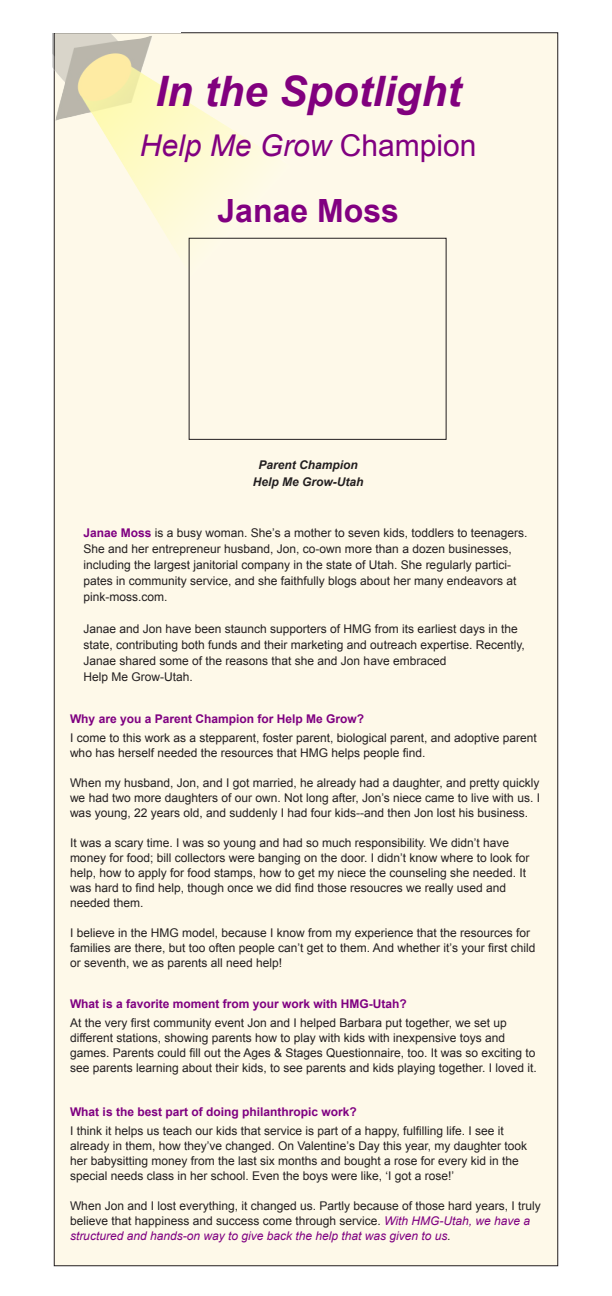
<style>
.page{position:relative;width:612px;height:1296px;background:#fff}
.page>*{position:absolute;margin:0;border:0;box-sizing:border-box;transform-origin:0 0}
.t1{font:italic 700 42px "Arial";color:#81007e}
.t2{font:700 32px "Arial";color:#810081}
.t3{font:italic 30px "Arial";color:#810081}
.t4{font:12px/15px "Arial";color:#231f20}
.t5{font:700 12px "Arial";color:#7f0081}
.t6{font:italic 700 12px "Arial";color:#231f20}
.s1{font-style:normal}
.s2{font-weight:700;color:#7f0081}
.s3{font-style:italic;color:#7f0081}
.s4{font-style:italic}
</style>
<div class="page">
<div style="left:54px;top:33px;width:504px;height:1233px;background:#fef9e9"></div>
<img style="left:52px;top:32px;width:238px;height:245px">
<div style="left:189px;top:238px;width:257px;height:202px;border:1px solid #231f20"></div>
<p class="t1" style="left:155px;top:64px;width:307px">In the Spotlight</p>
<p class="t3" style="left:140px;top:126px;width:338px">Help Me Grow <span class="s1">Champion</span></p>
<p class="t2" style="left:218px;top:189px;width:183px">Janae Moss</p>
<p class="t6" style="left:259px;top:457px;width:101px">Parent Champion</p>
<p class="t6" style="left:253px;top:474px;width:112px">Help Me Grow-Utah</p>
<p class="t4" style="left:84px;top:525px;width:446px;line-height:16px"><span class="s2">Janae Moss</span> is a busy woman. She’s a mother to seven kids, toddlers to teenagers.<br>She and her entrepreneur husband, Jon, co-own more than a dozen businesses, including the largest janitorial company in the state of Utah. She regularly partici&shy;pates in community service, and she faithfully blogs about her many endeavors at pink-moss.com.</p>
<p class="t4" style="left:84px;top:621px;width:443px;line-height:16px">Janae and Jon have been staunch supporters of HMG from its earliest days in the state, contributing both funds and their marketing and outreach expertise. Recently, Janae shared some of the reasons that she and Jon have embraced<br>Help Me Grow-Utah.</p>
<p class="t5" style="left:70px;top:711px;width:296px">Why are you a Parent Champion for Help Me Grow?</p>
<p class="t4" style="left:70px;top:730px;width:468px">I come to this work as a stepparent, foster parent, biological parent, and adoptive parent who has herself needed the resources that HMG helps people find.</p>
<p class="t4" style="left:70px;top:775px;width:472px;text-align:justify">When my husband, Jon, and I got married, he already had a daughter, and pretty quickly we had two more daughters of our own. Not long after, Jon’s niece came to live with us. I was young, 22 years old, and suddenly I had four kids--and then Jon lost his business.</p>
<p class="t4" style="left:70px;top:835px;width:461px">It was a scary time. I was so young and had so much responsibility. We didn’t have money for food; bill collectors were banging on the door. I didn’t know where to look for help, how to apply for food stamps, how to get my niece the counseling she needed. It was hard to find help, though once we did find those resoucres we really used and needed them.</p>
<p class="t4" style="left:70px;top:925px;width:467px">I believe in the HMG model, because I know from my experience that the resources for families are there, but too often people can’t get to them. And whether it’s your first child or seventh, we as parents all need help!</p>
<p class="t5" style="left:70px;top:996px;width:338px">What is a favorite moment from your work with HMG-Utah?</p>
<p class="t4" style="left:70px;top:1015px;width:468px">At the very first community event Jon and I helped Barbara put together, we set up different stations, showing parents how to play with kids with inexpensive toys and games. Parents could fill out the Ages &amp; Stages Questionnaire, too. It was so exciting to see parents learning about their kids, to see parents and kids playing together. I loved it.</p>
<p class="t5" style="left:70px;top:1104px;width:288px">What is the best part of doing philanthropic work?</p>
<p class="t4" style="left:70px;top:1123px;width:459px">I think it helps us teach our kids that service is part of a happy, fulfilling life. I see it already in them, how they’ve changed. On Valentine’s Day this year, my daughter took her babysitting money from the last six months and bought a rose for every kid in the special needs class in her school. Even the boys were like, ‘I got a rose!’</p>
<p class="t4" style="left:70px;top:1198px;width:472px">When Jon and I lost everything, it changed us. Partly because of those hard years, I truly believe that happiness and success come through service. <span class="s3">With HMG-Utah, we have a structured and hands-on way to give back the help that was given to us</span><span class="s4">.</span></p>
</div>
